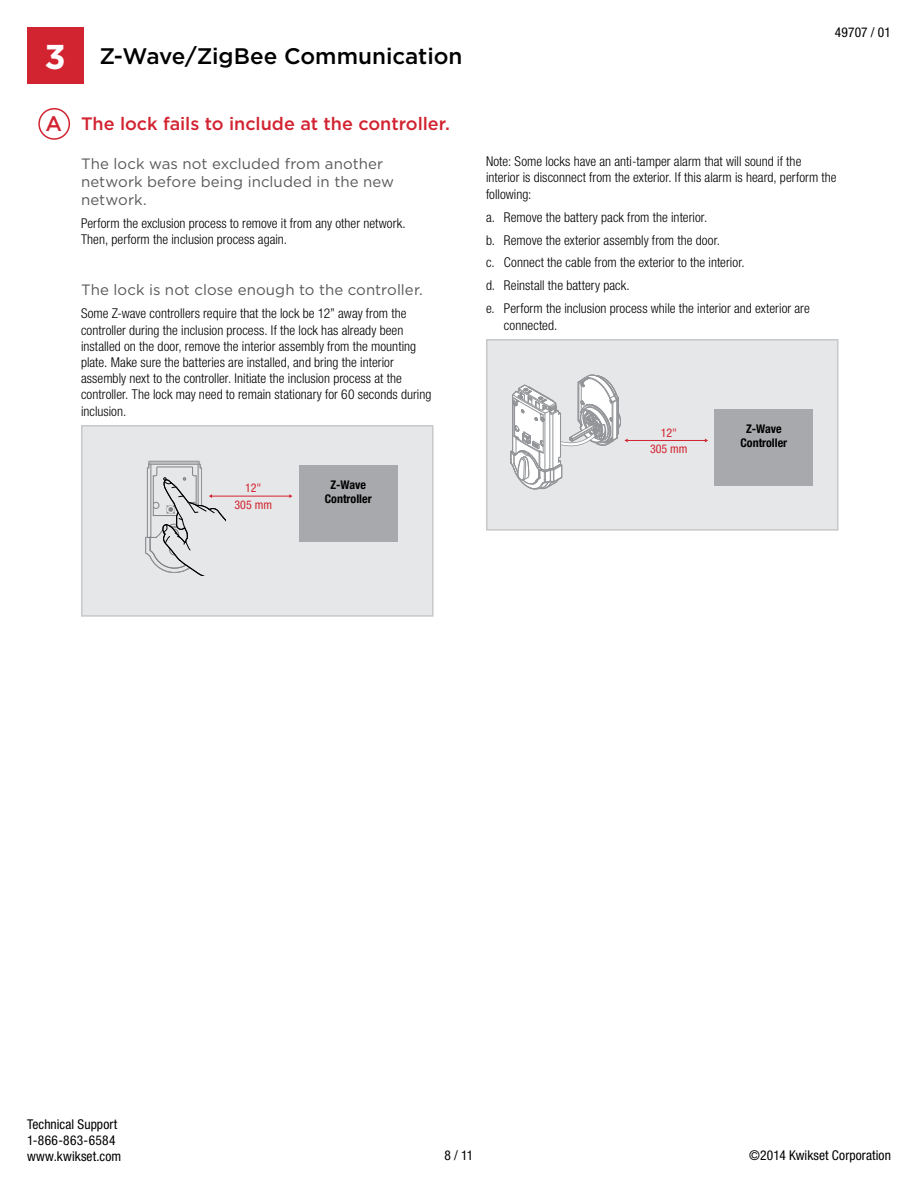
<style>
.page{position:relative;width:918px;height:1188px;background:#fff}
.page>*{position:absolute;margin:0;border:0;box-sizing:border-box;transform-origin:0 0}
.t1{font:500 22.5px "Gotham";letter-spacing:-.005em;color:#000}
.t2{font:500 18px "Gotham";color:#d22331}
.t3{font:15px/18px "Gotham";letter-spacing:.005em;color:#58595b}
.t4{font:300 condensed 13.5px/16.2px "Helvetica Neue LT Std";letter-spacing:.005em;color:#000}
.t5{font:condensed 13.5px/16.2px "Helvetica Neue LT Std";letter-spacing:.01em;color:#000}
.t6{font:700 condensed 12px/13.5px "Helvetica Neue LT Std";color:#000;text-align:center}
.t7{font:condensed 12px/16.5px "Helvetica Neue LT Std";color:#d22331;text-align:center}
.s1{font-weight:700;font-size:34.5px;color:#fff}
.s2{font-size:21px}
</style>
<div class="page">
<div style="left:27px;top:27px;width:56px;height:57px;background:#d22331"></div>
<div style="left:38px;top:108px;width:32px;height:32px;border:2px solid #d22331;border-radius:50%"></div>
<div style="left:82px;top:426px;width:351px;height:190px;background:#e6e7e8"></div>
<div style="left:299px;top:465px;width:98px;height:77px;background:#a7a9ac"></div>
<hr style="left:212px;top:496px;width:78px;height:1px;background:#d22331">
<svg style="left:145px;top:461px;width:81px;height:115px"></svg>
<div style="left:81px;top:425px;width:353px;height:192px;border:2px solid #c7c8ca"></div>
<div style="left:487px;top:340px;width:351px;height:190px;background:#e6e7e8"></div>
<div style="left:715px;top:410px;width:98px;height:76px;background:#a7a9ac"></div>
<hr style="left:627px;top:440px;width:78px;height:1px;background:#d22331">
<svg style="left:510px;top:374px;width:118px;height:116px"></svg>
<div style="left:486px;top:339px;width:352px;height:192px;border:2px solid #c7c8ca"></div>
<h1 class="t1" style="left:44px;top:42px;width:419px"><span class="s1">3</span> Z-Wave/ZigBee Communication</h1>
<h2 class="t2" style="left:45px;top:112px;width:406px"><span class="s2">A</span> The lock fails to include at the controller.</h2>
<p class="t3" style="left:81px;top:154px;width:315px">The lock was not excluded from another network before being included in the new network.</p>
<p class="t4" style="left:81px;top:215px;width:326px">Perform the exclusion process to remove it from any other network.<br>Then, perform the inclusion process again.</p>
<p class="t3" style="left:81px;top:281px;width:343px">The lock is not close enough to the controller.</p>
<p class="t4" style="left:81px;top:305px;width:352px">Some Z-wave controllers require that the lock be 12” away from the controller during the inclusion process. If the lock has already been installed on the door, remove the interior assembly from the mounting plate. Make sure the batteries are installed, and bring the interior assembly next to the controller. Initiate the inclusion process at the controller. The lock may need to remain stationary for 60 seconds during inclusion.</p>
<p class="t7" style="left:235px;top:480px;width:39px">12"<br>305 mm</p>
<p class="t6" style="left:325px;top:478px;width:48px">Z-Wave<br>Controller</p>
<p class="t5" style="left:835px;top:24px;width:58px">49707 / 01</p>
<p class="t4" style="left:486px;top:153px;width:352px">Note: Some locks have an anti-tamper alarm that will sound if the interior is disconnect from the exterior. If this alarm is heard, perform the following:</p>
<p class="t4" style="left:486px;top:205px;width:325px;line-height:23px">a. Remove the battery pack from the interior.<br>b. Remove the exterior assembly from the door.<br>c. Connect the cable from the exterior to the interior.<br>d. Reinstall the battery pack.<br>e. Perform the inclusion process while the interior and exterior are</p>
<p class="t4" style="left:504px;top:317px;width:55px">connected.</p>
<p class="t7" style="left:650px;top:424px;width:39px">12"<br>305 mm</p>
<p class="t6" style="left:740px;top:422px;width:48px">Z-Wave<br>Controller</p>
<p class="t5" style="left:27px;top:1116px;width:96px">Technical Support<br>1-866-863-6584 www.kwikset.com</p>
<p class="t5" style="left:445px;top:1147px;width:30px">8 / 11</p>
<p class="t5" style="left:749px;top:1147px;width:143px">©2014 Kwikset Corporation</p>
</div>
